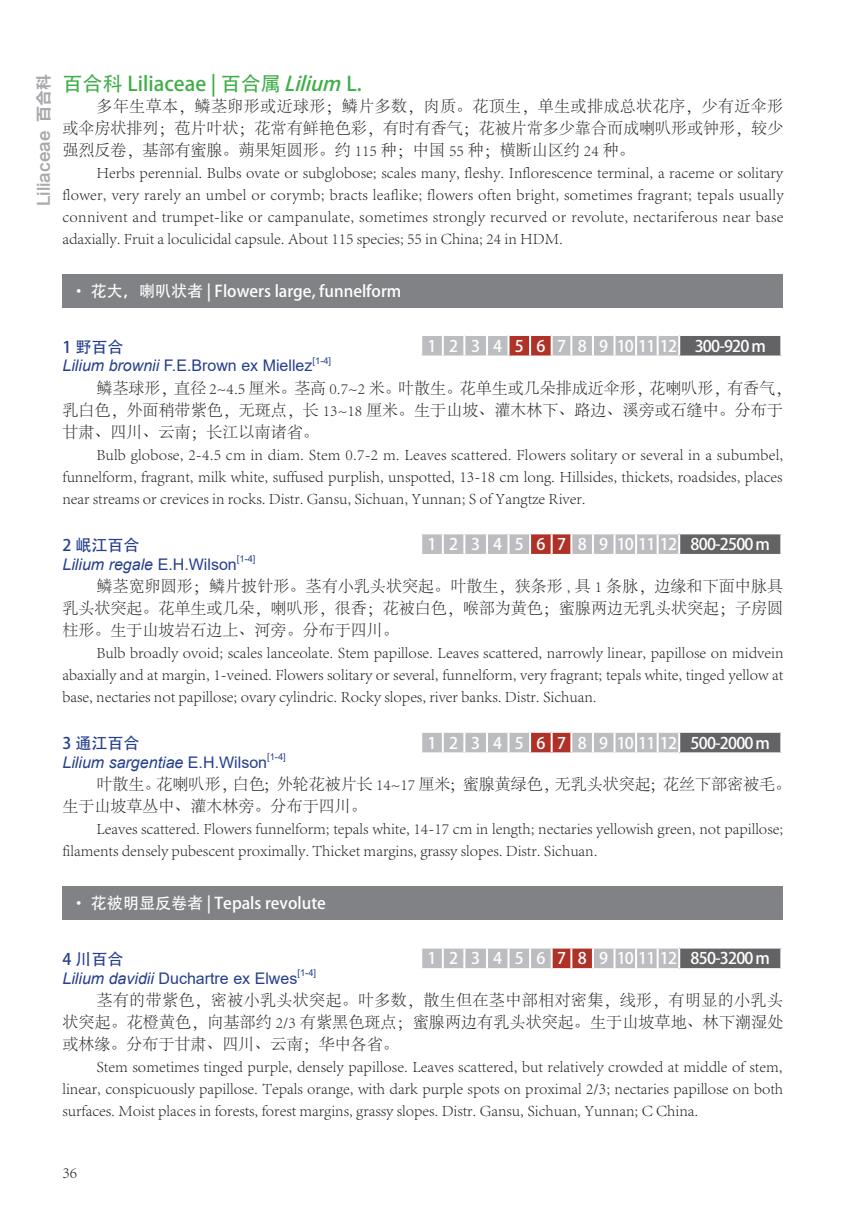
<style>
.page{position:relative;width:857px;height:1225px;background:#fff}
.page>*{position:absolute;margin:0;border:0;box-sizing:border-box;transform-origin:0 0}
.属名{font:20px "Adobe Heiti Std";color:#40ae49}
.描述_删除段前距{font:300 16px/22px "Adobe Song Std";color:#231f20;text-align:justify}
.检索特征{font:16px "Adobe Heiti Std";color:#fff}
.拉丁名{font:16px "Arial";color:#253f8e}
.拉丁名-2{font:italic 16px "Arial";color:#253f8e}
.图片序号_改{font:16px "Adobe Heiti Std";color:#fff}
.中文名{font:16px "Adobe Heiti Std";color:#253f8e}
.t1{font:16px "FZLTCHK GBK1 0";color:#a8a9ad}
.拉丁名-3{font:9.4px "Arial";color:#253f8e}
.s1{font-style:italic}
.s2{font-style:normal}
</style>
<div class="page">
<div style="left:678px;top:335px;width:103px;height:21px;background:#636366"></div>
<hr style="left:678px;top:334px;width:104px;height:2px;background:#fff">
<svg style="left:422px;top:335px;width:257px;height:20px;background:#c2b1b2"></svg>
<svg style="left:780px;top:336px;width:1px;height:19px"></svg>
<hr style="left:678px;top:355px;width:104px;height:2px;background:#fff">
<svg style="left:422px;top:534px;width:255px;height:20px;background:#bdabac"></svg>
<div style="left:678px;top:533px;width:103px;height:22px;background:#636366"></div>
<hr style="left:441px;top:534px;width:2px;height:20px;background:#fff">
<hr style="left:463px;top:534px;width:2px;height:20px;background:#fff">
<hr style="left:485px;top:534px;width:2px;height:20px;background:#fff">
<hr style="left:507px;top:534px;width:2px;height:20px;background:#fff">
<hr style="left:529px;top:534px;width:2px;height:20px;background:#fff">
<hr style="left:550px;top:534px;width:2px;height:20px;background:#fff">
<hr style="left:570px;top:534px;width:2px;height:20px;background:#fff">
<hr style="left:591px;top:534px;width:2px;height:20px;background:#fff">
<hr style="left:613px;top:534px;width:2px;height:20px;background:#fff">
<hr style="left:634px;top:534px;width:2px;height:20px;background:#fff">
<hr style="left:656px;top:534px;width:2px;height:20px;background:#fff">
<hr style="left:678px;top:532px;width:104px;height:2px;background:#fff">
<hr style="left:677px;top:534px;width:2px;height:20px;background:#fff">
<hr style="left:780px;top:534px;width:2px;height:20px;background:#fff">
<hr style="left:678px;top:554px;width:104px;height:2px;background:#fff">
<svg style="left:422px;top:948px;width:255px;height:20px;background:#bdacac"></svg>
<div style="left:678px;top:947px;width:103px;height:22px;background:#636366"></div>
<hr style="left:441px;top:948px;width:2px;height:20px;background:#fff">
<hr style="left:463px;top:948px;width:2px;height:20px;background:#fff">
<hr style="left:485px;top:948px;width:2px;height:20px;background:#fff">
<hr style="left:507px;top:948px;width:2px;height:20px;background:#fff">
<hr style="left:529px;top:948px;width:2px;height:20px;background:#fff">
<hr style="left:550px;top:948px;width:2px;height:20px;background:#fff">
<hr style="left:570px;top:948px;width:2px;height:20px;background:#fff">
<hr style="left:591px;top:948px;width:2px;height:20px;background:#fff">
<hr style="left:613px;top:948px;width:2px;height:20px;background:#fff">
<hr style="left:634px;top:948px;width:2px;height:20px;background:#fff">
<hr style="left:656px;top:948px;width:2px;height:20px;background:#fff">
<hr style="left:678px;top:946px;width:104px;height:2px;background:#fff">
<hr style="left:677px;top:948px;width:2px;height:20px;background:#fff">
<hr style="left:780px;top:948px;width:2px;height:20px;background:#fff">
<hr style="left:678px;top:968px;width:104px;height:2px;background:#fff">
<div style="left:62px;top:274px;width:720px;height:33px;background:#808285"></div>
<div style="left:62px;top:886px;width:720px;height:33px;background:#808285"></div>
<div style="left:678px;top:732px;width:103px;height:21px;background:#636366"></div>
<hr style="left:678px;top:731px;width:104px;height:2px;background:#fff">
<svg style="left:422px;top:732px;width:257px;height:20px;background:#c2b1b2"></svg>
<svg style="left:780px;top:733px;width:1px;height:19px"></svg>
<hr style="left:678px;top:752px;width:104px;height:2px;background:#fff">
<p class="t1" style="left:35px;top:206px;width:134px;rotate:-90deg">Liliaceae 百合科</p>
<p class="属名" style="left:62px;top:72px;width:300px">百合科 Liliaceae | 百合属<span class="s1">Lilium</span> L.</p>
<p class="描述_删除段前距" style="left:62px;top:96px;width:722px;text-indent:34px">多年生草本，鳞茎卵形或近球形；鳞片多数，肉质。花顶生，单生或排成总状花序，少有近伞形或伞房状排列；苞片叶状；花常有鲜艳色彩，有时有香气；花被片常多少靠合而成喇叭形或钟形，较少强烈反卷，基部有蜜腺。蒴果矩圆形。约 115 种；中国 55 种；横断山区约 24 种。</p>
<p class="描述_删除段前距" style="left:62px;top:162px;width:722px;text-indent:34px">Herbs perennial. Bulbs ovate or subglobose; scales many, fleshy. Inflorescence terminal, a raceme or solitary flower, very rarely an umbel or corymb; bracts leaflike; flowers often bright, sometimes fragrant; tepals usually connivent and trumpet-like or campanulate, sometimes strongly recurved or revolute, nectariferous near base adaxially. Fruit a loculicidal capsule. About 115 species; 55 in China; 24 in HDM.</p>
<p class="检索特征" style="left:71px;top:281px;width:332px">• 花大，喇叭状者 | Flowers large, funnelform</p>
<p class="中文名" style="left:62px;top:337px;width:62px">1 野百合</p>
<p class="图片序号_改" style="left:427px;top:336px;width:10px">1</p>
<p class="图片序号_改" style="left:449px;top:336px;width:10px">2</p>
<p class="图片序号_改" style="left:471px;top:336px;width:10px">3</p>
<p class="图片序号_改" style="left:493px;top:336px;width:10px">4</p>
<p class="图片序号_改" style="left:514px;top:336px;width:10px">5</p>
<p class="图片序号_改" style="left:536px;top:336px;width:10px">6</p>
<p class="图片序号_改" style="left:556px;top:336px;width:10px">7</p>
<p class="图片序号_改" style="left:577px;top:336px;width:10px">8</p>
<p class="图片序号_改" style="left:599px;top:336px;width:10px">9</p>
<p class="检索特征" style="left:616px;top:336px;width:62px">10 11 12</p>
<p class="检索特征" style="left:694px;top:336px;width:73px">300-920 m</p>
<p class="拉丁名" style="left:62px;top:354px;width:251px"><span class="s1">Lilium brownii</span> F.E.Brown ex Miellez</p>
<p class="拉丁名-3" style="left:312px;top:354px;width:20px">[1-4]</p>
<p class="描述_删除段前距" style="left:62px;top:377px;width:729px;text-align:left;text-indent:34px">鳞茎球形，直径 2~4.5 厘米。茎高 0.7~2 米。叶散生。花单生或几朵排成近伞形，花喇叭形，有香气，乳白色，外面稍带紫色，无斑点，长 13~18 厘米。生于山坡、灌木林下、路边、溪旁或石缝中。分布于甘肃、四川、云南；长江以南诸省。</p>
<p class="描述_删除段前距" style="left:62px;top:443px;width:722px;text-indent:34px">Bulb globose, 2-4.5 cm in diam. Stem 0.7-2 m. Leaves scattered. Flowers solitary or several in a subumbel, funnelform, fragrant, milk white, suffused purplish, unspotted, 13-18 cm long. Hillsides, thickets, roadsides, places near streams or crevices in rocks. Distr. Gansu, Sichuan, Yunnan; S of Yangtze River.</p>
<p class="中文名" style="left:62px;top:535px;width:78px">2 岷江百合</p>
<p class="图片序号_改" style="left:427px;top:535px;width:10px">1</p>
<p class="图片序号_改" style="left:449px;top:535px;width:10px">2</p>
<p class="图片序号_改" style="left:471px;top:535px;width:10px">3</p>
<p class="图片序号_改" style="left:493px;top:535px;width:10px">4</p>
<p class="图片序号_改" style="left:514px;top:535px;width:10px">5</p>
<p class="图片序号_改" style="left:536px;top:535px;width:10px">6</p>
<p class="图片序号_改" style="left:556px;top:535px;width:10px">7</p>
<p class="图片序号_改" style="left:577px;top:535px;width:10px">8</p>
<p class="图片序号_改" style="left:599px;top:535px;width:10px">9</p>
<p class="检索特征" style="left:616px;top:535px;width:62px">10 11 12</p>
<p class="检索特征" style="left:690px;top:535px;width:81px">800-2500 m</p>
<p class="拉丁名-2" style="left:62px;top:554px;width:176px">Lilium regale <span class="s2">E.H.Wilson</span></p>
<p class="拉丁名-3" style="left:237px;top:552px;width:20px">[1-4]</p>
<p class="描述_删除段前距" style="left:62px;top:576px;width:721px;text-indent:34px">鳞茎宽卵圆形；鳞片披针形。茎有小乳头状突起。叶散生，狭条形 , 具 1 条脉，边缘和下面中脉具乳头状突起。花单生或几朵，喇叭形，很香；花被白色，喉部为黄色；蜜腺两边无乳头状突起；子房圆柱形。生于山坡岩石边上、河旁。分布于四川。</p>
<p class="描述_删除段前距" style="left:62px;top:642px;width:722px;text-indent:34px">Bulb broadly ovoid; scales lanceolate. Stem papillose. Leaves scattered, narrowly linear, papillose on midvein abaxially and at margin, 1-veined. Flowers solitary or several, funnelform, very fragrant; tepals white, tinged yellow at base, nectaries not papillose; ovary cylindric. Rocky slopes, river banks. Distr. Sichuan.</p>
<p class="中文名" style="left:62px;top:734px;width:78px">3 通江百合</p>
<p class="图片序号_改" style="left:427px;top:733px;width:10px">1</p>
<p class="图片序号_改" style="left:449px;top:733px;width:10px">2</p>
<p class="图片序号_改" style="left:471px;top:733px;width:10px">3</p>
<p class="图片序号_改" style="left:493px;top:733px;width:10px">4</p>
<p class="图片序号_改" style="left:514px;top:733px;width:10px">5</p>
<p class="图片序号_改" style="left:536px;top:733px;width:10px">6</p>
<p class="图片序号_改" style="left:556px;top:733px;width:10px">7</p>
<p class="图片序号_改" style="left:577px;top:733px;width:10px">8</p>
<p class="图片序号_改" style="left:599px;top:733px;width:10px">9</p>
<p class="检索特征" style="left:616px;top:733px;width:62px">10 11 12</p>
<p class="检索特征" style="left:690px;top:733px;width:81px">500-2000 m</p>
<p class="拉丁名-2" style="left:62px;top:752px;width:206px">Lilium sargentiae <span class="s2">E.H.Wilson</span></p>
<p class="拉丁名-3" style="left:267px;top:750px;width:20px">[1-4]</p>
<p class="描述_删除段前距" style="left:62px;top:774px;width:729px;text-indent:34px">叶散生。花喇叭形，白色；外轮花被片长 14~17 厘米；蜜腺黄绿色，无乳头状突起；花丝下部密被毛。生于山坡草丛中、灌木林旁。分布于四川。</p>
<p class="描述_删除段前距" style="left:62px;top:818px;width:722px;text-indent:34px">Leaves scattered. Flowers funnelform; tepals white, 14-17 cm in length; nectaries yellowish green, not papillose; filaments densely pubescent proximally. Thicket margins, grassy slopes. Distr. Sichuan.</p>
<p class="检索特征" style="left:71px;top:894px;width:256px">• 花被明显反卷者 | Tepals revolute</p>
<p class="中文名" style="left:62px;top:949px;width:62px">4 川百合</p>
<p class="图片序号_改" style="left:427px;top:949px;width:10px">1</p>
<p class="图片序号_改" style="left:449px;top:949px;width:10px">2</p>
<p class="图片序号_改" style="left:471px;top:949px;width:10px">3</p>
<p class="图片序号_改" style="left:493px;top:949px;width:10px">4</p>
<p class="图片序号_改" style="left:514px;top:949px;width:10px">5</p>
<p class="图片序号_改" style="left:536px;top:949px;width:10px">6</p>
<p class="图片序号_改" style="left:556px;top:949px;width:10px">7</p>
<p class="图片序号_改" style="left:577px;top:949px;width:10px">8</p>
<p class="图片序号_改" style="left:599px;top:949px;width:10px">9</p>
<p class="检索特征" style="left:616px;top:949px;width:62px">10 11 12</p>
<p class="检索特征" style="left:690px;top:949px;width:81px">850-3200 m</p>
<p class="拉丁名" style="left:62px;top:967px;width:236px"><span class="s1">Lilium davidii</span> Duchartre ex Elwes</p>
<p class="拉丁名-3" style="left:297px;top:966px;width:20px">[1-4]</p>
<p class="描述_删除段前距" style="left:62px;top:990px;width:722px;text-indent:34px">茎有的带紫色，密被小乳头状突起。叶多数，散生但在茎中部相对密集，线形，有明显的小乳头状突起。花橙黄色，向基部约 2/3 有紫黑色斑点；蜜腺两边有乳头状突起。生于山坡草地、林下潮湿处或林缘。分布于甘肃、四川、云南；华中各省。</p>
<p class="描述_删除段前距" style="left:62px;top:1056px;width:722px;text-indent:34px">Stem sometimes tinged purple, densely papillose. Leaves scattered, but relatively crowded at middle of stem, linear, conspicuously papillose. Tepals orange, with dark purple spots on proximal 2/3; nectaries papillose on both surfaces. Moist places in forests, forest margins, grassy slopes. Distr. Gansu, Sichuan, Yunnan; C China.</p>
<p class="描述_删除段前距" style="left:62px;top:1161px;width:16px">36</p>
</div>
